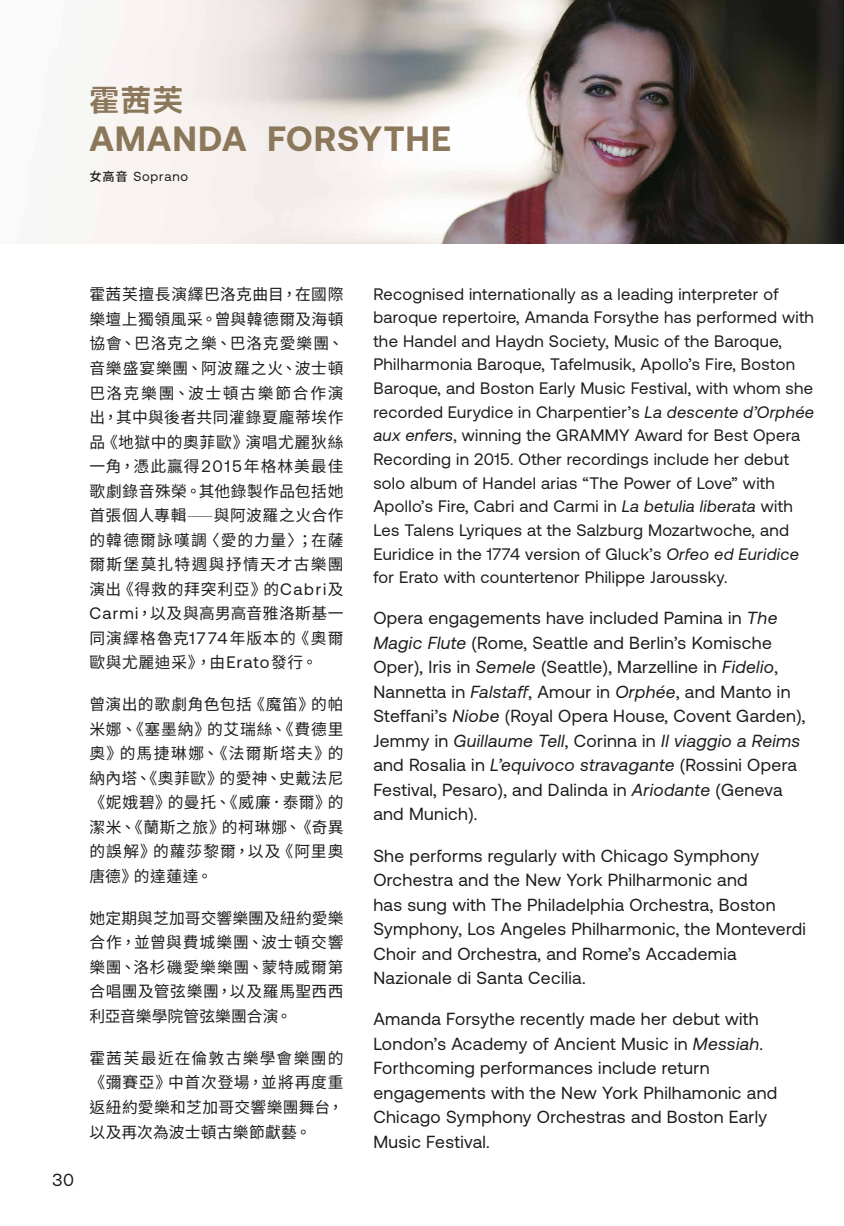
<style>
.page{position:relative;width:844px;height:1226px;background:#fff}
.page>*{position:absolute;margin:0;border:0;box-sizing:border-box;transform-origin:0 0}
.t1{font:700 35px "Aeonik";letter-spacing:.025em;color:#8b7759}
.t2{font:700 29.75px "Aktiv Hei Hant";color:#8b7759}
.t3{font:17.5px/24.5px "Aeonik";letter-spacing:.02em;color:#1d1d1b}
.t4{font:16.62px/23.6px "Aeonik";letter-spacing:.02em;color:#1d1d1b}
.t5{font:15.75px/24.5px "Noto Sans HK";letter-spacing:.04em;color:#1d1d1b;text-align:justify}
.t6{font:13.12px "Aeonik";letter-spacing:.065em;color:#1d1d1b}
.s1{font-family:"Noto Sans CJ Ktc";font-weight:500;font-size:12.25px}
.s2{font-family:"Aeonik";font-size:16.62px}
.s3{font-weight:100}
.s4{font-style:italic}
</style>
<div class="page">
<img style="left:45px;top:0;width:798px;height:243px">
<h2 class="t2" style="left:89px;top:82px;width:95px">霍茜芙</h2>
<h1 class="t1" style="left:89px;top:118px;width:363px">AMANDA FORSYTHE</h1>
<p class="t6" style="left:89px;top:169px;width:100px"><span class="s1">女高音</span> Soprano</p>
<p class="t3" style="left:52px;top:1167px;width:23px">30</p>
<p class="t5" style="left:89px;top:283px;width:255px">霍茜芙擅長演繹巴洛克曲目，在國際樂壇上獨領風采。曾與韓德爾及海頓協會、巴洛克之樂、巴洛克愛樂團、音樂盛宴樂團、阿波羅之火、波士頓巴洛克樂團、波士頓古樂節合作演出，其中與後者共同灌錄夏龐蒂埃作品《地獄中的奧菲歐》演唱尤麗狄絲一角，憑此贏得<span class="s2">2015</span>年格林美最佳歌劇錄音殊榮。其他錄製作品包括她首張個人專輯<span class="s3">——</span>與阿波羅之火合作的韓德爾詠嘆調〈愛的力量〉；在薩爾斯堡莫扎特週與抒情天才古樂團演出《得救的拜突利亞》的<span class="s2">Cabri</span>及<span class="s2">Carmi</span>，以及與高男高音雅洛斯基一同演繹格魯克<span class="s2">1774</span>年版本的《奧爾歐與尤麗迪采》，由<span class="s2">Erato</span>發行。</p>
<p class="t5" style="left:89px;top:692px;width:255px">曾演出的歌劇角色包括《魔笛》的帕米娜、《塞墨納》的艾瑞絲、《費德里奧》的馬捷琳娜、《法爾斯塔夫》的納內塔、《奧菲歐》的愛神、史戴法尼《妮娥碧》的曼托、《威廉．泰爾》的潔米、《蘭斯之旅》的柯琳娜、《奇異的誤解》的蘿莎黎爾，以及《阿里奧唐德》的達蓮達。</p>
<p class="t5" style="left:89px;top:906px;width:255px">她定期與芝加哥交響樂團及紐約愛樂合作，並曾與費城樂團、波士頓交響樂團、洛杉磯愛樂樂團、蒙特威爾第合唱團及管弦樂團，以及羅馬聖西西利亞音樂學院管弦樂團合演。</p>
<p class="t5" style="left:89px;top:1046px;width:255px">霍茜芙最近在倫敦古樂學會樂團的《彌賽亞》中首次登場，並將再度重返紐約愛樂和芝加哥交響樂團舞台，以及再次為波士頓古樂節獻藝。</p>
<p class="t4" style="left:373px;top:282px;width:442px">Recognised internationally as a leading interpreter of baroque repertoire, Amanda Forsythe has performed with the Handel and Haydn Society, Music of the Baroque, Philharmonia Baroque, Tafelmusik, Apollo’s Fire, Boston Baroque, and Boston Early Music Festival, with whom she recorded Eurydice in Charpentier’s <span class="s4">La descente d’Orphée aux enfers</span>, winning the GRAMMY Award for Best Opera Recording in 2015. Other recordings include her debut solo album of Handel arias “The Power of Love” with Apollo’s Fire, Cabri and Carmi in <span class="s4">La betulia liberata</span> with Les Talens Lyriques at the Salzburg Mozartwoche, and Euridice in the 1774 version of Gluck’s <span class="s4">Orfeo ed Euridice </span>for Erato with countertenor Philippe Jaroussky.</p>
<p class="t3" style="left:373px;top:606px;width:433px">Opera engagements have included Pamina in <span class="s4">The Magic Flute</span> (Rome, Seattle and Berlin’s Komische Oper), Iris in <span class="s4">Semele</span> (Seattle), Marzelline in <span class="s4">Fidelio</span>, Nannetta in <span class="s4">Falstaff</span>, Amour in <span class="s4">Orphée</span>, and Manto in Steffani’s <span class="s4">Niobe</span> (Royal Opera House, Covent Garden), Jemmy in <span class="s4">Guillaume Tell</span>, Corinna in <span class="s4">Il viaggio a Reims </span>and Rosalia in <span class="s4">L’equivoco stravagante</span> (Rossini Opera Festival, Pesaro), and Dalinda in <span class="s4">Ariodante</span> (Geneva and Munich).</p>
<p class="t3" style="left:373px;top:843px;width:434px">She performs regularly with Chicago Symphony Orchestra and the New York Philharmonic and<br>has sung with The Philadelphia Orchestra, Boston Symphony, Los Angeles Philharmonic, the Monteverdi Choir and Orchestra, and Rome’s Accademia Nazionale di Santa Cecilia.</p>
<p class="t3" style="left:373px;top:1006px;width:405px">Amanda Forsythe recently made her debut with London’s Academy of Ancient Music in <span class="s4">Messiah</span>.<br>Forthcoming performances include return engagements with the New York Philhamonic and Chicago Symphony Orchestras and Boston Early Music Festival.</p>
</div>
